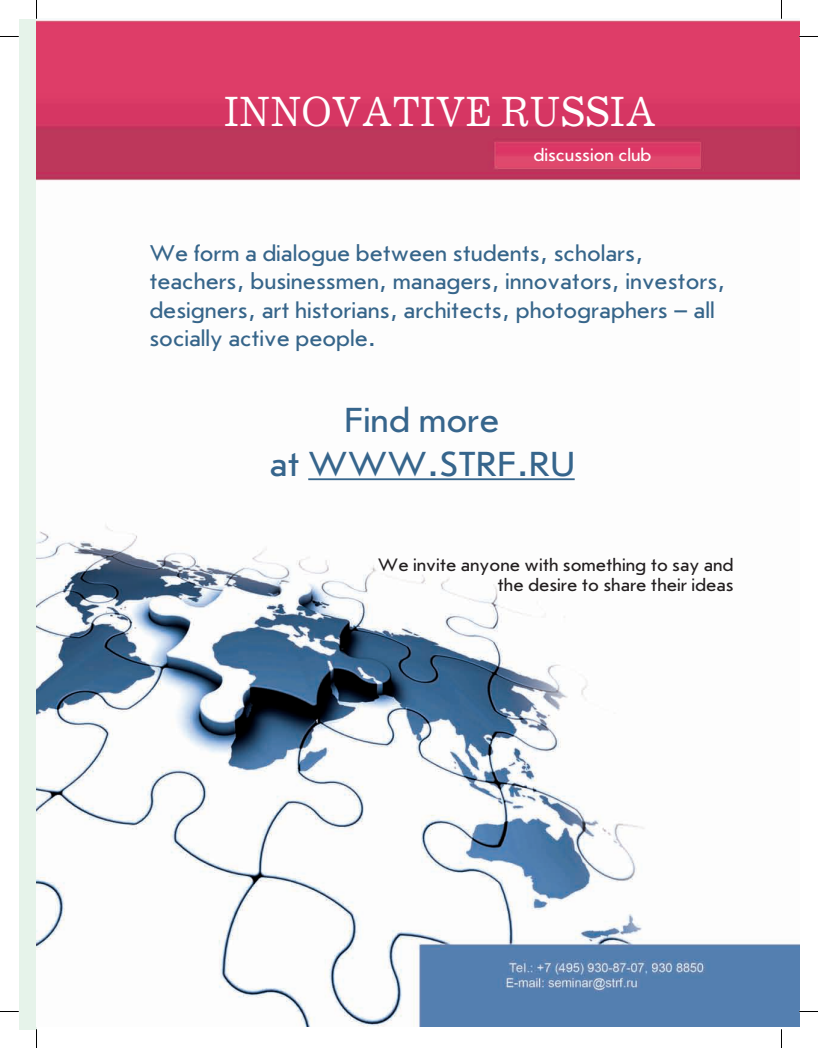
<style>
.page{position:relative;width:818px;height:1048px;background:#fff}
.page>*{position:absolute;margin:0;border:0;box-sizing:border-box;transform-origin:0 0}
.t1{font:43.75px "Journal C";color:#fff;scale:.9 1}
.t2{font:36.25px/43.5px "Journal Sans C";color:#36658c}
.t3{font:23.75px/28.5px "Journal Sans C";color:#36658a}
.t4{font:18.75px/20px "Journal Sans C";color:#231f20;text-align:right}
.t5{font:18.75px "Journal Sans C";color:#fff}
</style>
<div class="page">
<div style="left:19px;top:19px;width:17px;height:1010px;background:#e6f3ea"></div>
<img style="left:37px;top:20px;width:761px;height:1006px">
<hr style="left:308px;top:478px;width:266px;height:2px;background:#36658c">
<svg style="left:0;top:36px;width:19px;height:1px"></svg>
<svg style="left:798px;top:36px;width:19px;height:1px"></svg>
<svg style="left:0;top:1011px;width:19px;height:1px"></svg>
<svg style="left:798px;top:1010px;width:19px;height:2px"></svg>
<svg style="left:36px;top:0;width:1px;height:19px"></svg>
<svg style="left:36px;top:1029px;width:1px;height:18px"></svg>
<h1 class="t1" style="left:224px;top:89px;width:482px">INNOVATIVE RUSSIA</h1>
<p class="t5" style="left:533px;top:145px;width:120px">discussion club</p>
<p class="t3" style="left:149px;top:239px;width:577px">We form a dialogue between students, scholars, teachers, businessmen, managers, innovators, investors, designers, art historians, architects, photographers – all socially active people.</p>
<h2 class="t2" style="left:269px;top:399px;width:231px;text-indent:75px">Find more at www</h2>
<h2 class="t2" style="left:426px;top:443px;width:33px">.strf</h2>
<h2 class="t2" style="left:516px;top:443px;width:35px">.ru</h2>
<p class="t4" style="left:377px;top:554px;width:357px">We invite anyone with something to say and the desire to share their ideas</p>
</div>
